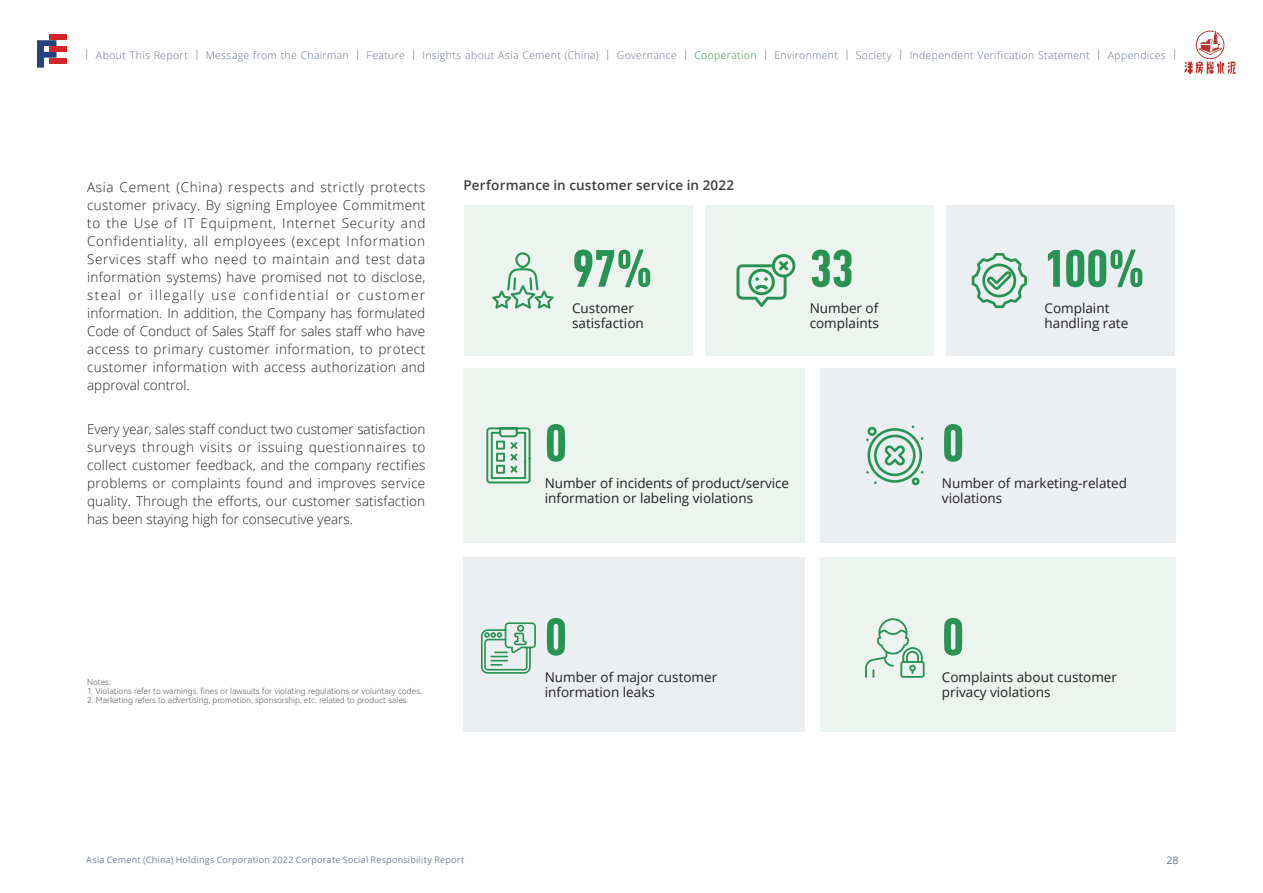
<style>
.page{position:relative;width:1263px;height:893px;background:#fff}
.page>*{position:absolute;margin:0;border:0;box-sizing:border-box;transform-origin:0 0}
.t1{font:700 condensed 54px "DIN Next LT Pro";letter-spacing:-.015em;color:#289355}
.t2{font:300 13.5px/18px "Open Sans";color:#231f20;text-align:justify}
.t3{font:13.5px/15px "Open Sans";color:#231f20}
.t4{font:600 13.5px "Open Sans";letter-spacing:.01em;color:#3e3e3f}
.t5{font:300 10.5px "Open Sans";letter-spacing:.03em;color:#66758a}
.t6{font:10.5px "Open Sans";color:#66758a}
.t7{font:9px "Open Sans";letter-spacing:.025em;color:#728094}
.t8{font:8.25px "Harmony OS Sans SC Light";color:#5b5a5c}
.s1{font-family:"HONOR Sans CN"}
.s2{color:#289355}
</style>
<div class="page">
<div style="left:463px;top:205px;width:229px;height:151px;background:#edf4ef"></div>
<div style="left:463px;top:368px;width:342px;height:175px;background:#edf4ef"></div>
<div style="left:463px;top:557px;width:342px;height:174px;background:#eceff1"></div>
<div style="left:820px;top:368px;width:356px;height:175px;background:#eceff1"></div>
<div style="left:820px;top:557px;width:356px;height:174px;background:#edf4ef"></div>
<div style="left:704px;top:205px;width:229px;height:151px;background:#edf4ef"></div>
<div style="left:946px;top:205px;width:229px;height:151px;background:#eceff1"></div>
<svg style="left:492px;top:252px;width:62px;height:57px"></svg>
<svg style="left:736px;top:254px;width:59px;height:53px"></svg>
<svg style="left:972px;top:253px;width:55px;height:55px"></svg>
<svg style="left:486px;top:427px;width:45px;height:57px"></svg>
<svg style="left:866px;top:425px;width:57px;height:60px"></svg>
<svg style="left:865px;top:618px;width:59px;height:60px"></svg>
<svg style="left:481px;top:622px;width:55px;height:52px"></svg>
<div style="left:50px;top:34px;width:17px;height:6px;background:#d42529"></div>
<svg style="left:37px;top:40px;width:19px;height:28px"></svg>
<div style="left:50px;top:46px;width:17px;height:6px;background:#d42529"></div>
<div style="left:50px;top:58px;width:17px;height:5px;background:#d42529"></div>
<svg style="left:1184px;top:31px;width:51px;height:43px"></svg>
<p class="t5" style="left:82px;top:51px;width:1100px"><span class="s1">│</span> About This Report <span class="s1">│</span> Message from the Chairman <span class="s1">│</span> Feature <span class="s1">│</span> Insights about Asia Cement (China) <span class="s1">│</span> Governance <span class="s1">│</span> <span class="s2">Cooperation</span> <span class="s1">│</span> Environment <span class="s1">│</span> Society <span class="s1">│</span> Independent Verification Statement <span class="s1">│</span> Appendices <span class="s1">│</span></p>
<p class="t2" style="left:87px;top:179px;width:340px">Asia Cement (China) respects and strictly protects customer privacy. By signing Employee Commitment to the Use of IT Equipment, Internet Security and Confidentiality, all employees (except Information Services staff who need to maintain and test data information systems) have promised not to disclose, steal or illegally use confidential or customer information. In addition, the Company has formulated Code of Conduct of Sales Staff for sales staff who have access to primary customer information, to protect customer information with access authorization and approval control.</p>
<p class="t2" style="left:87px;top:422px;width:340px">Every year, sales staff conduct two customer satisfaction surveys through visits or issuing questionnaires to collect customer feedback, and the company rectifies problems or complaints found and improves service quality. Through the efforts, our customer satisfaction has been staying high for consecutive years.</p>
<p class="t8" style="left:87px;top:678px;width:25px">Notes:</p>
<p class="t8" style="left:87px;top:685px;width:336px">1. Violations refer to warnings, fines or lawsuits for violating regulations or voluntary codes.</p>
<p class="t8" style="left:87px;top:694px;width:323px">2. Marketing refers to advertising, promotion, sponsorship, etc. related to product sales.</p>
<p class="t4" style="left:463px;top:180px;width:272px">Performance in customer service in 2022</p>
<h1 class="t1" style="left:572px;top:250px;width:83px">97%</h1>
<p class="t3" style="left:572px;top:302px;width:73px">Customer satisfaction</p>
<h1 class="t1" style="left:810px;top:250px;width:46px">33</h1>
<h1 class="t1" style="left:1044px;top:250px;width:102px">100%</h1>
<p class="t3" style="left:810px;top:302px;width:71px">Number of complaints</p>
<p class="t3" style="left:1044px;top:302px;width:85px">Complaint handling rate</p>
<h1 class="t1" style="left:545px;top:424px;width:24px">0</h1>
<p class="t3" style="left:545px;top:477px;width:246px">Number of incidents of product/service information or labeling violations</p>
<h1 class="t1" style="left:942px;top:424px;width:24px">0</h1>
<p class="t3" style="left:942px;top:477px;width:187px">Number of marketing-related violations</p>
<h1 class="t1" style="left:545px;top:618px;width:24px">0</h1>
<p class="t3" style="left:545px;top:671px;width:174px">Number of major customer information leaks</p>
<h1 class="t1" style="left:942px;top:618px;width:24px">0</h1>
<p class="t3" style="left:942px;top:671px;width:177px">Complaints about customer privacy violations</p>
<p class="t7" style="left:86px;top:856px;width:379px">Asia Cement (China) Holdings Corporation 2022 Corporate Social Responsibility Report</p>
<p class="t6" style="left:1166px;top:856px;width:14px">28</p>
</div>
